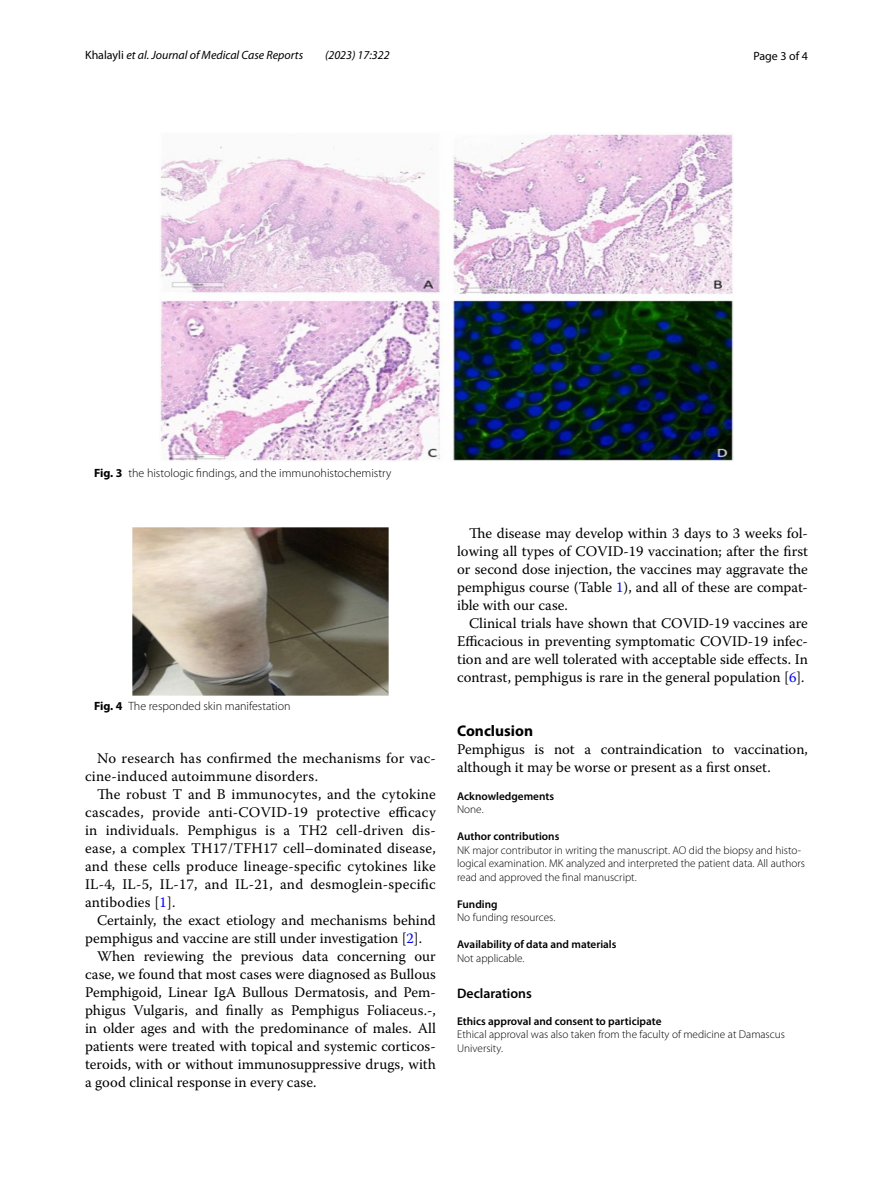
<style>
.page{position:relative;width:893px;height:1187px;background:#fff}
.page>*{position:absolute;margin:0;border:0;box-sizing:border-box;transform-origin:0 0}
.t1{font:700 15.45px "Myriad Pro";color:#000}
.t2{font:14.7px/18px "Warnock Pro";color:#000;text-align:justify}
.t3{font:600 13.8px "Myriad Pro";color:#000}
.t4{font:300 12px "Myriad Pro";color:#000}
.t5{font:italic 12px "Myriad Pro";color:#000}
.t6{font:12px "Myriad Pro";color:#000}
.t7{font:300 11.25px/13.5px "Myriad Pro";color:#000}
.t8{font:600 11.25px "Myriad Pro";color:#000}
.s1{font-style:normal}
.s2{font-weight:700}
.s3{color:#00f}
</style>
<div class="page">
<img style="left:159px;top:134px;width:575px;height:327px">
<img style="left:133px;top:527px;width:255px;height:168px">
<p class="t5" style="left:85px;top:48px;width:220px"><span class="s1">Khalayli</span> et al. Journal of Medical Case Reports</p>
<p class="t5" style="left:325px;top:48px;width:66px">(2023) 17:322</p>
<p class="t6" style="left:753px;top:48px;width:56px">Page 3 of 4</p>
<p class="t4" style="left:94px;top:466px;width:299px"><span class="s2">Fig. 3</span> the histologic findings, and the immunohistochemistry</p>
<p class="t4" style="left:94px;top:699px;width:198px"><span class="s2">Fig. 4</span> The responded skin manifestation</p>
<p class="t2" style="left:85px;top:749px;width:352px;text-indent:12px">No research has confirmed the mechanisms for vac&shy;cine-induced autoimmune disorders.</p>
<p class="t2" style="left:85px;top:785px;width:352px;text-indent:12px">The robust T and B immunocytes, and the cytokine cascades, provide anti-COVID-19 protective efficacy in individuals. Pemphigus is a TH2 cell-driven dis&shy;ease, a complex TH17/TFH17 cell–dominated disease, and these cells produce lineage-specific cytokines like IL-4, IL-5, IL-17, and IL-21, and desmoglein-specific antibodies [<span class="s3">1</span>].</p>
<p class="t2" style="left:97px;top:910px;width:340px">Certainly, the exact etiology and mechanisms behind</p>
<p class="t2" style="left:85px;top:928px;width:338px">pemphigus and vaccine are still under investigation [<span class="s3">2</span>].</p>
<p class="t2" style="left:97px;top:946px;width:340px">When reviewing the previous data concerning our</p>
<p class="t2" style="left:85px;top:964px;width:352px">case, we found that most cases were diagnosed as Bullous</p>
<p class="t2" style="left:85px;top:982px;width:352px">Pemphigoid, Linear IgA Bullous Dermatosis, and Pem-</p>
<p class="t2" style="left:85px;top:1001px;width:352px">phigus Vulgaris, and finally as Pemphigus Foliaceus.-,</p>
<p class="t2" style="left:85px;top:1019px;width:352px">in older ages and with the predominance of males. All</p>
<p class="t2" style="left:85px;top:1037px;width:352px">patients were treated with topical and systemic corticos-</p>
<p class="t2" style="left:85px;top:1055px;width:352px">teroids, with or without immunosuppressive drugs, with</p>
<p class="t2" style="left:85px;top:1073px;width:233px">a good clinical response in every case.</p>
<p class="t2" style="left:457px;top:523px;width:352px;text-indent:12px">The disease may develop within 3 days to 3 weeks fol&shy;lowing all types of COVID-19 vaccination; after the first or second dose injection, the vaccines may aggravate the pemphigus course (Table <span class="s3">1</span>), and all of these are compat&shy;ible with our case.</p>
<p class="t2" style="left:457px;top:613px;width:352px;text-indent:12px">Clinical trials have shown that COVID-19 vaccines are Efficacious in preventing symptomatic COVID-19 infec&shy;tion and are well tolerated with acceptable side effects. In contrast, pemphigus is rare in the general population [<span class="s3">6</span>].</p>
<p class="t1" style="left:457px;top:721px;width:77px">Conclusion</p>
<p class="t2" style="left:457px;top:740px;width:352px">Pemphigus is not a contraindication to vaccination, although it may be worse or present as a first onset.</p>
<p class="t8" style="left:457px;top:788px;width:98px">Acknowledgements</p>
<p class="t7" style="left:457px;top:802px;width:28px">None.</p>
<p class="t8" style="left:457px;top:829px;width:104px">Author contributions</p>
<p class="t7" style="left:457px;top:843px;width:349px">NK major contributor in writing the manuscript. AO did the biopsy and histo&shy;logical examination. MK analyzed and interpreted the patient data. All authors read and approved the final manuscript.</p>
<p class="t8" style="left:457px;top:896px;width:42px">Funding</p>
<p class="t7" style="left:457px;top:910px;width:100px">No funding resources.</p>
<p class="t8" style="left:457px;top:937px;width:161px">Availability of data and materials</p>
<p class="t7" style="left:457px;top:951px;width:69px">Not applicable.</p>
<p class="t3" style="left:457px;top:984px;width:76px">Declarations</p>
<p class="t8" style="left:457px;top:1013px;width:206px">Ethics approval and consent to participate</p>
<p class="t7" style="left:457px;top:1027px;width:329px">Ethical approval was also taken from the faculty of medicine at Damascus<br>University.</p>
</div>
